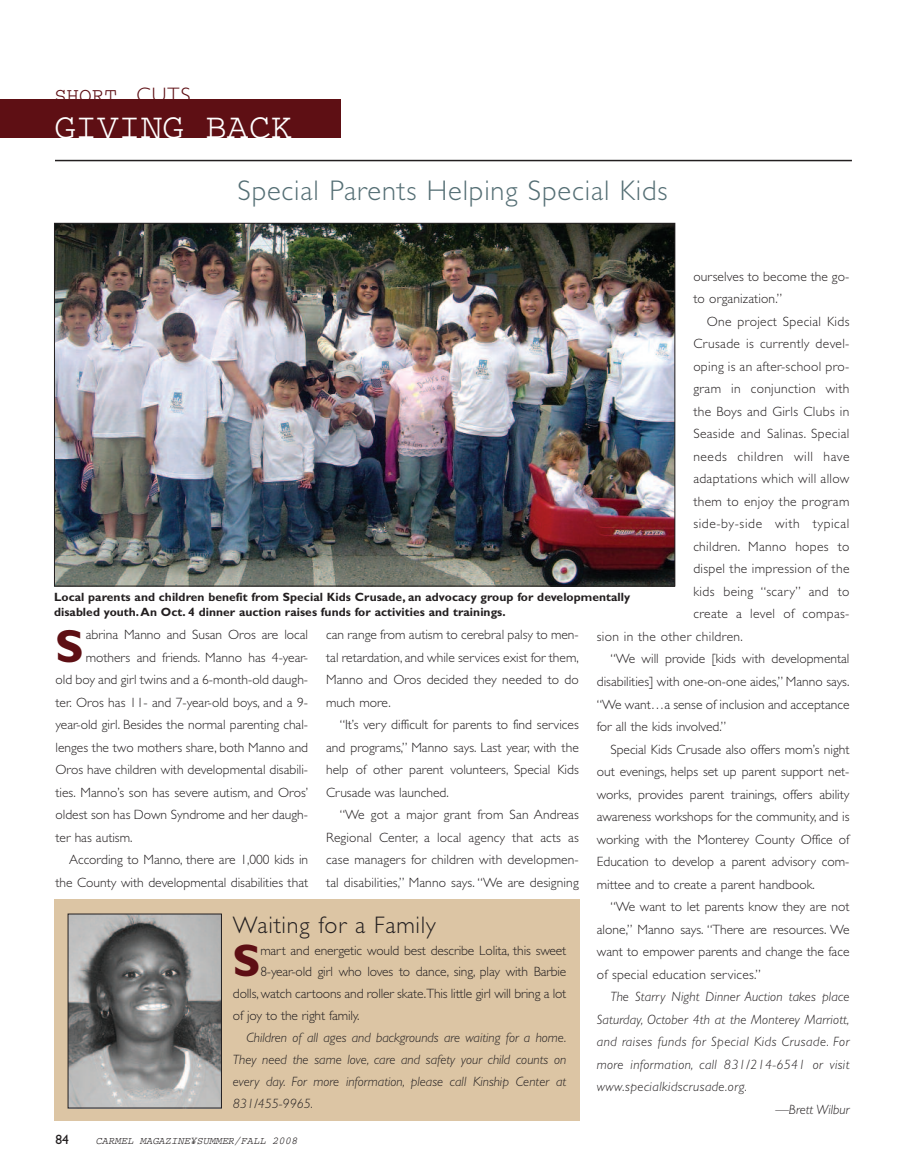
<style>
.page{position:relative;width:905px;height:1175px;background:#fff}
.page>*{position:absolute;margin:0;border:0;box-sizing:border-box;transform-origin:0 0}
.t1{font:700 46.5px "Gill Sans";color:#5e0f14}
.t2{font:700 45.6px "Gill Sans";color:#5e0f14}
.t3{font:36px "Courier";color:#fff}
.t4{font:300 28.5px "Gill Sans";letter-spacing:.03em;color:#556f75}
.t5{font:300 24px "Gill Sans";letter-spacing:.03em;color:#231f20}
.t6{font:21px "Courier";color:#5e0f14}
.t7{font:300 13.5px/22.5px "Gill Sans";color:#231f20;text-align:justify}
.t8{font:italic 300 13.5px/21.9px "Gill Sans";letter-spacing:.01em;color:#231f20;text-align:justify}
.t9{font:300 13.5px "Gill Sans";letter-spacing:.025em;color:#231f20}
.t10{font:300 13.5px "Gill Sans";letter-spacing:.045em;color:#231f20}
.t11{font:italic 300 13.5px "Gill Sans";letter-spacing:.035em;color:#231f20}
.t12{font:italic 300 13.5px "Gill Sans";letter-spacing:.03em;color:#231f20}
.t13{font:13.5px "Gill Sans";color:#231f20}
.t14{font:700 12px/15px "Gill Sans";letter-spacing:.005em;color:#231f20}
.t15{font:italic 10.5px "Courier";color:#231f20}
.s1{font-family:"Gill Sans";font-weight:300}
</style>
<div class="page">
<hr style="left:55px;top:160px;width:796px;height:1px;background:#231f20">
<div style="left:0;top:99px;width:340px;height:39px;background:#5e0f14"></div>
<img style="left:56px;top:225px;width:617px;height:359px">
<div style="left:54px;top:899px;width:525px;height:221px;background:#dcc5a4"></div>
<img style="left:70px;top:915px;width:150px;height:191px">
<div style="left:68px;top:913px;width:154px;height:195px;border:1px solid #231f20"></div>
<h3 class="t6" style="left:54px;top:89px;width:138px">SHORT <span class="s1">CUTS</span></h3>
<h3 class="t3" style="left:54px;top:115px;width:239px">GIVING BACK</h3>
<h3 class="t4" style="left:237px;top:179px;width:431px">Special Parents Helping Special Kids</h3>
<p class="t7" style="left:693px;top:266px;width:158px">ourselves to become the go&shy;to organization.”</p>
<p class="t9" style="left:706px;top:316px;width:144px">One project Special Kids</p>
<p class="t9" style="left:693px;top:339px;width:158px">Crusade is currently devel-</p>
<p class="t9" style="left:693px;top:361px;width:158px">oping is an after-school pro-</p>
<p class="t9" style="left:693px;top:384px;width:158px">gram in conjunction with</p>
<p class="t9" style="left:693px;top:406px;width:158px">the Boys and Girls Clubs in</p>
<p class="t9" style="left:693px;top:429px;width:158px">Seaside and Salinas. Special</p>
<p class="t10" style="left:693px;top:451px;width:158px">needs children will have</p>
<p class="t9" style="left:693px;top:474px;width:158px">adaptations which will allow</p>
<p class="t9" style="left:693px;top:496px;width:158px">them to enjoy the program</p>
<p class="t10" style="left:693px;top:519px;width:158px">side-by-side with typical</p>
<p class="t9" style="left:693px;top:541px;width:158px">children. Manno hopes to</p>
<p class="t9" style="left:693px;top:564px;width:158px">dispel the impression of the</p>
<p class="t9" style="left:693px;top:586px;width:157px">kids being “scary” and to</p>
<p class="t9" style="left:693px;top:609px;width:157px">create a level of compas-</p>
<p class="t9" style="left:597px;top:631px;width:147px">sion in the other children.</p>
<p class="t7" style="left:610px;top:649px;width:241px">“We will provide [kids with developmental</p>
<p class="t7" style="left:597px;top:671px;width:254px">disabilities] with one-on-one aides,” Manno says.</p>
<p class="t7" style="left:597px;top:694px;width:254px">“We want…a sense of inclusion and acceptance</p>
<p class="t7" style="left:597px;top:716px;width:131px">for all the kids involved.”</p>
<p class="t7" style="left:610px;top:739px;width:241px">Special Kids Crusade also offers mom’s night</p>
<p class="t7" style="left:597px;top:761px;width:254px">out evenings, helps set up parent support net-</p>
<p class="t7" style="left:597px;top:784px;width:254px">works, provides parent trainings, offers ability</p>
<p class="t7" style="left:597px;top:806px;width:254px">awareness workshops for the community, and is</p>
<p class="t7" style="left:597px;top:829px;width:254px">working with the Monterey County Office of</p>
<p class="t7" style="left:597px;top:851px;width:254px">Education to develop a parent advisory com-</p>
<p class="t7" style="left:597px;top:874px;width:219px">mittee and to create a parent handbook.</p>
<p class="t7" style="left:610px;top:896px;width:241px">“We want to let parents know they are not</p>
<p class="t7" style="left:597px;top:919px;width:254px">alone,” Manno says. “There are resources. We</p>
<p class="t7" style="left:597px;top:941px;width:254px">want to empower parents and change the face</p>
<p class="t7" style="left:597px;top:964px;width:165px">of special education services.”</p>
<p class="t8" style="left:610px;top:986px;width:241px">The Starry Night Dinner Auction takes place</p>
<p class="t8" style="left:597px;top:1009px;width:254px">Saturday, October 4th at the Monterey Marriott,</p>
<p class="t11" style="left:597px;top:1036px;width:254px">and raises funds for Special Kids Crusade. For</p>
<p class="t8" style="left:597px;top:1054px;width:254px">more information, call 831/214-6541 or visit</p>
<p class="t12" style="left:597px;top:1081px;width:152px">www.specialkidscrusade.org.</p>
<p class="t8" style="left:775px;top:1099px;width:76px">—Brett Wilbur</p>
<p class="t14" style="left:54px;top:590px;width:577px">Local parents and children benefit from Special Kids Crusade, an advocacy group for developmentally disabled youth.An Oct. 4 dinner auction raises funds for activities and trainings.</p>
<h1 class="t1" style="left:56px;top:628px;width:30px">S</h1>
<p class="t7" style="left:86px;top:625px;width:224px">abrina Manno and Susan Oros are local</p>
<p class="t7" style="left:326px;top:625px;width:254px">can range from autism to cerebral palsy to men&shy;tal retardation, and while services exist for them, Manno and Oros decided they needed to do much more.</p>
<p class="t7" style="left:326px;top:715px;width:254px;text-indent:13px">“It’s very difficult for parents to find services and programs,” Manno says. Last year, with the help of other parent volunteers, Special Kids Crusade was launched.</p>
<p class="t7" style="left:326px;top:805px;width:254px;text-indent:14px">“We got a major grant from San Andreas Regional Center, a local agency that acts as case managers for children with developmen&shy;tal disabilities,” Manno says. “We are designing</p>
<p class="t7" style="left:86px;top:647px;width:224px">mothers and friends. Manno has 4-year-</p>
<p class="t7" style="left:56px;top:670px;width:254px">old boy and girl twins and a 6-month-old daugh-</p>
<p class="t7" style="left:55px;top:692px;width:254px">ter. Oros has 11- and 7-year-old boys, and a 9-</p>
<p class="t7" style="left:55px;top:715px;width:254px">year-old girl. Besides the normal parenting chal-</p>
<p class="t7" style="left:56px;top:737px;width:254px">lenges the two mothers share, both Manno and</p>
<p class="t7" style="left:55px;top:760px;width:254px">Oros have children with developmental disabili-</p>
<p class="t7" style="left:56px;top:782px;width:254px">ties. Manno’s son has severe autism, and Oros’</p>
<p class="t7" style="left:55px;top:805px;width:254px">oldest son has Down Syndrome and her daugh-</p>
<p class="t7" style="left:55px;top:827px;width:78px">ter has autism.</p>
<p class="t7" style="left:69px;top:850px;width:240px">According to Manno, there are 1,000 kids in</p>
<p class="t7" style="left:56px;top:872px;width:254px">the County with developmental disabilities that</p>
<h3 class="t5" style="left:233px;top:915px;width:204px">Waiting for a Family</h3>
<h2 class="t2" style="left:233px;top:943px;width:29px">S</h2>
<p class="t7" style="left:260px;top:940px;width:307px">mart and energetic would best describe Lolita, this sweet</p>
<p class="t7" style="left:260px;top:962px;width:307px">8-year-old girl who loves to dance, sing, play with Barbie</p>
<p class="t7" style="left:233px;top:983px;width:335px">dolls, watch cartoons and roller skate.This little girl will bring a lot</p>
<p class="t7" style="left:233px;top:1005px;width:128px">of joy to the right family.</p>
<p class="t8" style="left:233px;top:1027px;width:335px;text-indent:14px">Children of all ages and backgrounds are waiting for a home.<br>They need the same love, care and safety your child counts on every day. For more information, please call Kinship Center at 831/455-9965.</p>
<p class="t13" style="left:56px;top:1134px;width:15px">84</p>
<p class="t15" style="left:96px;top:1137px;width:205px">CARMEL MAGAZINE¥SUMMER/FALL 2008</p>
</div>
